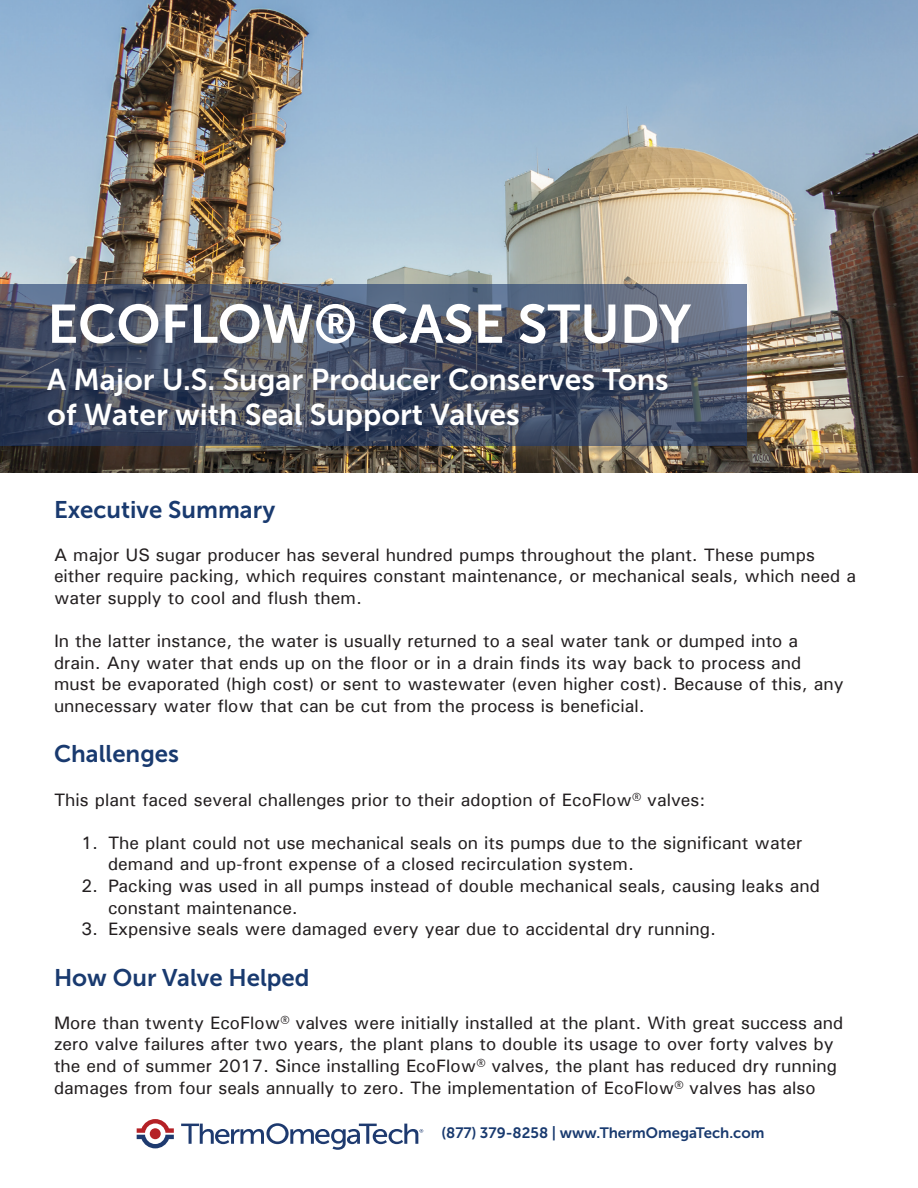
<style>
.page{position:relative;width:918px;height:1188px;background:#fff}
.page>*{position:absolute;margin:0;border:0;box-sizing:border-box;transform-origin:0 0}
.t1{font:54px "Museo Sans 700";color:#fff}
.t2{font:30px/34.5px "Museo Sans 700";color:#fff}
.Body{font:24px "Museo Sans 700";color:#193a6f}
.Body-2{font:500 18px/21.6px "Univers";color:#231f20}
.t3{font:15px "Museo Sans 700";color:#193a6f}
</style>
<div class="page">
<svg style="left:137px;top:1119px;width:37px;height:29px"></svg>
<svg style="left:181px;top:1123px;width:242px;height:27px"></svg>
<img style="left:0;top:0;width:918px;height:472px">
<svg style="left:0;top:284px;width:747px;height:162px;background:#485266"></svg>
<p class="t1" style="left:47px;top:294px;width:646px">ECOFLOW® CASE STUDY</p>
<p class="t2" style="left:47px;top:363px;width:623px">A Major U.S. Sugar Producer Conserves Tons of Water with Seal Support Valves</p>
<p class="Body" style="left:54px;top:496px;width:223px">Executive Summary</p>
<p class="Body-2" style="left:54px;top:543px;width:804px">A major US sugar producer has several hundred pumps throughout the plant. These pumps either require packing, which requires constant maintenance, or mechanical seals, which need a water supply to cool and flush them.</p>
<p class="Body-2" style="left:54px;top:630px;width:791px">In the latter instance, the water is usually returned to a seal water tank or dumped into a drain. Any water that ends up on the floor or in a drain finds its way back to process and must be evaporated (high cost) or sent to wastewater (even higher cost). Because of this, any unnecessary water flow that can be cut from the process is beneficial.</p>
<p class="Body" style="left:54px;top:741px;width:126px">Challenges</p>
<p class="Body-2" style="left:54px;top:788px;width:653px">This plant faced several challenges prior to their adoption of EcoFlow® valves:</p>
<p class="Body-2" style="left:108px;top:831px;width:696px;text-indent:-27px">1. The plant could not use mechanical seals on its pumps due to the significant water demand and up-front expense of a closed recirculation system.</p>
<p class="Body-2" style="left:108px;top:875px;width:713px;text-indent:-27px">2. Packing was used in all pumps instead of double mechanical seals, causing leaks and constant maintenance.</p>
<p class="Body-2" style="left:81px;top:918px;width:637px">3. Expensive seals were damaged every year due to accidental dry running.</p>
<p class="Body" style="left:54px;top:964px;width:257px">How Our Valve Helped</p>
<p class="Body-2" style="left:54px;top:1011px;width:791px">More than twenty EcoFlow® valves were initially installed at the plant. With great success and zero valve failures after two years, the plant plans to double its usage to over forty valves by the end of summer 2017. Since installing EcoFlow® valves, the plant has reduced dry running damages from four seals annually to zero. The implementation of EcoFlow® valves has also</p>
<p class="t3" style="left:442px;top:1125px;width:324px">(877) 379-8258 | www.ThermOmegaTech.com</p>
</div>
